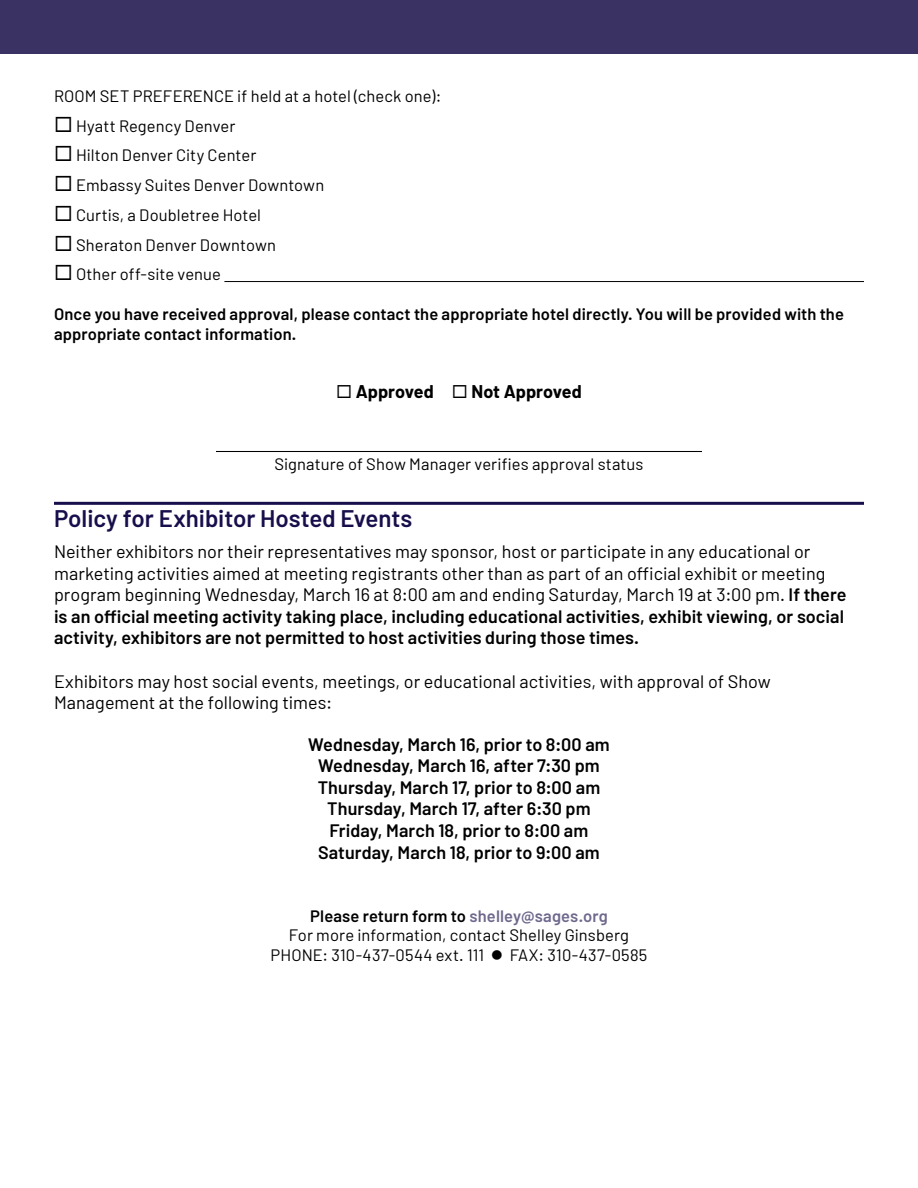
<style>
.page{position:relative;width:918px;height:1188px;background:#fff}
.page>*{position:absolute;margin:0;border:0;box-sizing:border-box;transform-origin:0 0}
.t1{font:600 24px "Barlow";color:#170f4b}
.t2{font:18px/21.6px "Barlow";color:#000}
.t3{font:600 18px/21.6px "Barlow";letter-spacing:.005em;color:#000;text-align:center}
.t4{font:700 18px "Barlow";color:#000}
.t5{font:16.5px/19.8px "Barlow";letter-spacing:.005em;color:#000;text-align:center}
.t6{font:600 16.5px/19.8px "Barlow";letter-spacing:.01em;color:#000}
.s1{font-weight:600}
.s2{font-weight:600;color:#6f688d}
</style>
<div class="page">
<div style="left:0;top:0;width:918px;height:54px;background:#393262"></div>
<hr style="left:224px;top:281px;width:640px;height:1px;background:#000">
<hr style="left:216px;top:451px;width:486px;height:1px;background:#000">
<hr style="left:54px;top:502px;width:810px;height:3px;background:#170f4b">
<p class="t5" style="left:54px;top:86px;width:389px">ROOM SET PREFERENCE if held at a hotel (check one):</p>
<p class="t5" style="left:54px;top:115px;width:183px">◻ Hyatt Regency Denver</p>
<p class="t5" style="left:54px;top:145px;width:204px">◻ Hilton Denver City Center</p>
<p class="t5" style="left:54px;top:175px;width:272px">◻ Embassy Suites Denver Downtown</p>
<p class="t5" style="left:54px;top:205px;width:209px">◻ Curtis, a Doubletree Hotel</p>
<p class="t5" style="left:54px;top:234px;width:224px">◻ Sheraton Denver Downtown</p>
<p class="t5" style="left:54px;top:264px;width:169px">◻ Other off-site venue</p>
<p class="t6" style="left:54px;top:304px;width:791px">Once you have received approval, please contact the appropriate hotel directly. You will be provided with the appropriate contact information.</p>
<p class="t4" style="left:336px;top:380px;width:247px">◻ Approved ◻ Not Approved</p>
<p class="t5" style="left:274px;top:453px;width:371px">Signature of Show Manager verifies approval status</p>
<h1 class="t1" style="left:54px;top:504px;width:360px">Policy for Exhibitor Hosted Events</h1>
<p class="t2" style="left:54px;top:540px;width:794px">Neither exhibitors nor their representatives may sponsor, host or participate in any educational or marketing activities aimed at meeting registrants other than as part of an official exhibit or meeting program beginning Wednesday, March 16 at 8:00 am and ending Saturday, March 19 at 3:00 pm. <span class="s1">If there is an official meeting activity taking place, including educational activities, exhibit viewing, or social activity, exhibitors are not permitted to host activities during those times.</span></p>
<p class="t2" style="left:54px;top:670px;width:718px">Exhibitors may host social events, meetings, or educational activities, with approval of Show<br>Management at the following times:</p>
<p class="t3" style="left:308px;top:733px;width:303px">Wednesday, March 16, prior to 8:00 am Wednesday, March 16, after 7:30 pm Thursday, March 17, prior to 8:00 am Thursday, March 17, after 6:30 pm Friday, March 18, prior to 8:00 am Saturday, March 18, prior to 9:00 am</p>
<p class="t5" style="left:271px;top:905px;width:378px"><span class="s1">Please return form to</span> <span class="s2">shelley@sages.org<br></span>For more information, contact Shelley Ginsberg<br>PHONE: 310-437-0544 ext. 111 ● FAX: 310-437-0585</p>
</div>
